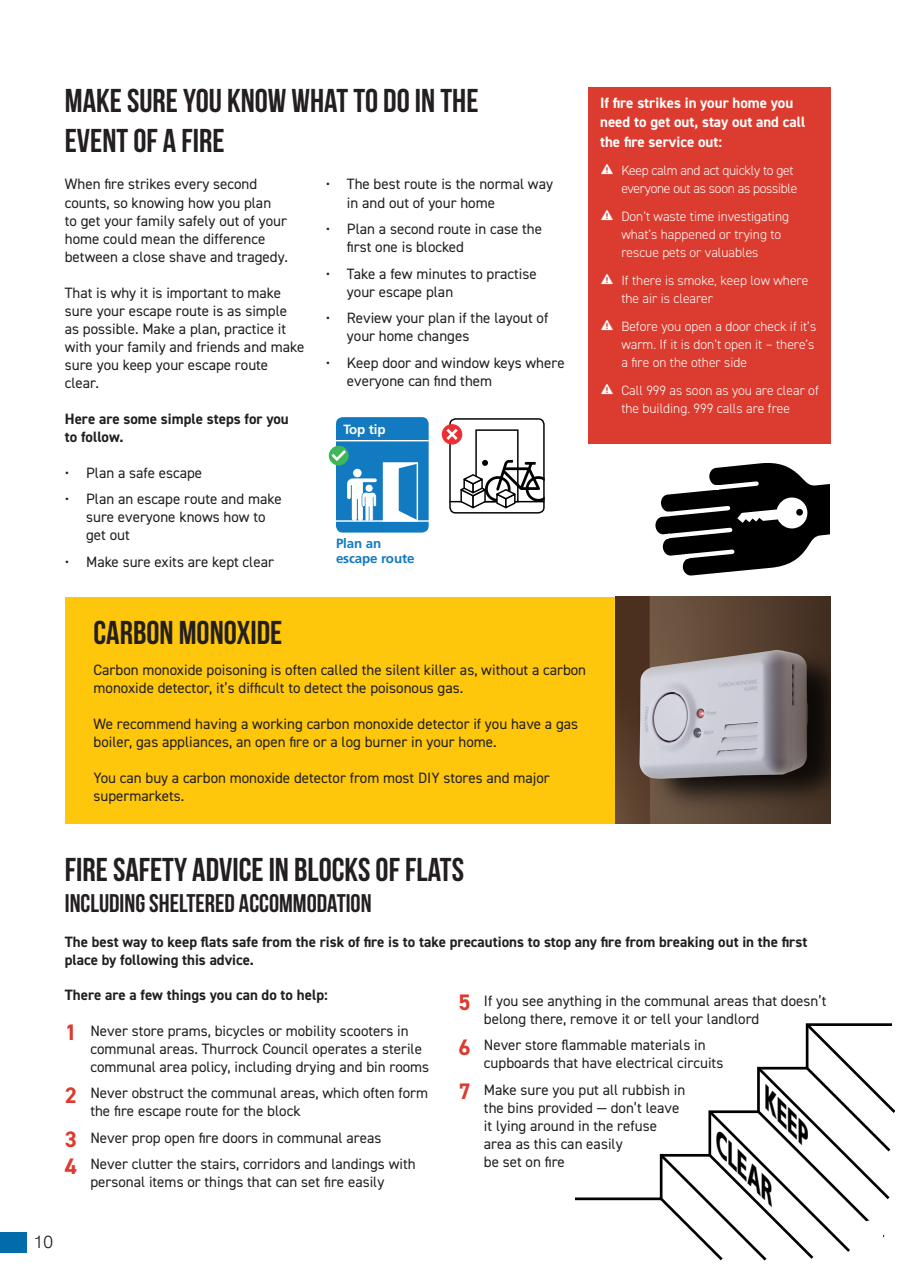
<style>
.page{position:relative;width:902px;height:1272px;background:#fff}
.page>*{position:absolute;margin:0;border:0;box-sizing:border-box;transform-origin:0 0}
.t1{font:700 33px/39.6px "Bebas Neue";color:#231f20}
.t2{font:700 25.5px "Bebas Neue";color:#231f20}
.t3{font:italic 900 24.6px "Frutiger";color:#000}
.t4{font:300 18px "Swiss 721 BT";color:#231f20}
.t5{font:15px/18px "DIN2014";color:#231f20}
.t6{font:700 15px/18px "DIN2014";color:#231f20}
.t7{font:700 15px/19.5px "DIN2014";color:#fff}
.t8{font:300 13.5px/18px "DIN2014";color:#fff}
.t9{font:300 13.5px/18px "DIN2014";letter-spacing:-.02em;color:#fff;text-align:right}
.t10{font:700 13.35px/14.7px "Frutiger";letter-spacing:-.01em;color:#127ac0}
.t11{font:700 13.35px "Frutiger";letter-spacing:-.01em;color:#fff}
.s1{font-family:"Entypo";font-weight:400;font-size:24px}
.s2{font-weight:700;font-size:22.5px;color:#dc3c2f}
</style>
<div class="page">
<div style="left:588px;top:87px;width:242px;height:357px;background:#dc3c2f"></div>
<div style="left:0;top:1232px;width:27px;height:21px;background:#006daa"></div>
<div style="left:336px;top:417px;width:92px;height:115px;background:#127ac0;border-radius:7px"></div>
<hr style="left:336px;top:440px;width:92px;height:1px;background:#fff">
<div style="left:329px;top:446px;width:19px;height:19px;background:#3fb659;border-radius:50%"></div>
<svg style="left:331px;top:450px;width:15px;height:11px"></svg>
<div style="left:383px;top:462px;width:35px;height:59px;background:#fff"></div>
<svg style="left:396px;top:462px;width:23px;height:58px"></svg>
<svg style="left:347px;top:469px;width:30px;height:51px"></svg>
<hr style="left:334px;top:520px;width:100px;height:2px;background:#fff">
<div style="left:449px;top:418px;width:95px;height:95px;border:1px solid #000001;border-radius:6px"></div>
<div style="left:442px;top:424px;width:20px;height:20px;background:#ee2e33;border-radius:50%"></div>
<svg style="left:446px;top:429px;width:11px;height:11px"></svg>
<hr style="left:449px;top:501px;width:95px;height:1px;background:#000001">
<div style="left:475px;top:429px;width:43px;height:73px;border:1px solid #000001"></div>
<svg style="left:458px;top:460px;width:86px;height:50px"></svg>
<svg style="left:655px;top:463px;width:175px;height:113px"></svg>
<div style="left:65px;top:597px;width:765px;height:226px;background:#fec70c"></div>
<img style="left:615px;top:597px;width:215px;height:226px">
<svg style="left:575px;top:1197px;width:82px;height:4px"></svg>
<svg style="left:657px;top:1023px;width:237px;height:238px"></svg>
<div style="left:857px;top:1220px;width:26px;height:26px;background:#fff;border-radius:50%"></div>
<p class="t1" style="left:65px;top:81px;width:415px">MAKE SURE YOU KNOW WHAT TO DO IN THE<br>EVENT OF A FIRE</p>
<p class="t7" style="left:600px;top:93px;width:207px">If fire strikes in your home you need to get out, stay out and call the fire service out:</p>
<p class="t9" style="left:600px;top:161px;width:199px"><span class="s1">c</span> Keep calm and act quickly to get everyone out as soon as possible</p>
<p class="t8" style="left:621px;top:207px;width:169px;text-indent:-21px"><span class="s1">c</span> Don’t waste time investigating what’s happened or trying to rescue pets or valuables</p>
<p class="t8" style="left:621px;top:271px;width:188px;text-indent:-21px"><span class="s1">c</span> If there is smoke, keep low where the air is clearer</p>
<p class="t8" style="left:621px;top:317px;width:196px;text-indent:-21px"><span class="s1">c</span> Before you open a door check if it’s warm. If it is don’t open it – there’s a fire on the other side</p>
<p class="t8" style="left:600px;top:381px;width:220px;text-align:center"><span class="s1">c</span> Call 999 as soon as you are clear of the building. 999 calls are free</p>
<p class="t5" style="left:65px;top:175px;width:224px">When fire strikes every second counts, so knowing how you plan<br>to get your family safely out of your home could mean the difference between a close shave and tragedy.</p>
<p class="t5" style="left:65px;top:283px;width:241px">That is why it is important to make sure your escape route is as simple as possible. Make a plan, practice it with your family and friends and make sure you keep your escape route clear.</p>
<p class="t6" style="left:65px;top:409px;width:225px">Here are some simple steps for you to follow.</p>
<p class="t5" style="left:65px;top:463px;width:139px">• Plan a safe escape</p>
<p class="t5" style="left:86px;top:490px;width:197px;text-indent:-21px">• Plan an escape route and make sure everyone knows how to get out</p>
<p class="t5" style="left:65px;top:552px;width:211px">• Make sure exits are kept clear</p>
<p class="t5" style="left:347px;top:175px;width:207px;text-indent:-21px">• The best route is the normal way in and out of your home</p>
<p class="t5" style="left:347px;top:220px;width:197px;text-indent:-21px">• Plan a second route in case the first one is blocked</p>
<p class="t5" style="left:347px;top:264px;width:191px;text-indent:-21px">• Take a few minutes to practise your escape plan</p>
<p class="t5" style="left:347px;top:309px;width:203px;text-indent:-21px">• Review your plan if the layout of your home changes</p>
<p class="t5" style="left:347px;top:353px;width:219px;text-indent:-21px">• Keep door and window keys where everyone can find them</p>
<p class="t11" style="left:343px;top:421px;width:44px">Top tip</p>
<p class="t10" style="left:336px;top:536px;width:80px">Plan an escape route</p>
<p class="t1" style="left:93px;top:613px;width:190px">CARBON MONOXIDE</p>
<p class="t5" style="left:93px;top:661px;width:494px">Carbon monoxide poisoning is often called the silent killer as, without a carbon monoxide detector, it’s difficult to detect the poisonous gas.</p>
<p class="t5" style="left:93px;top:715px;width:486px">We recommend having a working carbon monoxide detector if you have a gas boiler, gas appliances, an open fire or a log burner in your home.</p>
<p class="t5" style="left:93px;top:769px;width:457px">You can buy a carbon monoxide detector from most DIY stores and major supermarkets.</p>
<p class="t4" style="left:34px;top:1231px;width:21px">10</p>
<p class="t1" style="left:65px;top:849px;width:400px">FIRE SAFETY ADVICE IN BLOCKS OF FLATS</p>
<p class="t2" style="left:65px;top:889px;width:308px">INCLUDING SHELTERED ACCOMMODATION</p>
<p class="t6" style="left:65px;top:933px;width:743px">The best way to keep flats safe from the risk of fire is to take precautions to stop any fire from breaking out in the first place by following this advice.</p>
<p class="t6" style="left:65px;top:985px;width:264px">There are a few things you can do to help:</p>
<p class="t5" style="left:90px;top:1021px;width:340px;text-indent:-26px"><span class="s2">1</span> Never store prams, bicycles or mobility scooters in communal areas. Thurrock Council operates a sterile communal area policy, including drying and bin rooms</p>
<p class="t5" style="left:90px;top:1084px;width:339px;text-indent:-26px"><span class="s2">2</span> Never obstruct the communal areas, which often form the fire escape route for the block</p>
<p class="t5" style="left:65px;top:1128px;width:318px"><span class="s2">3</span> Never prop open fire doors in communal areas</p>
<p class="t5" style="left:65px;top:1155px;width:352px;text-align:center"><span class="s2">4</span> Never clutter the stairs, corridors and landings with personal items or things that can set fire easily</p>
<p class="t5" style="left:484px;top:991px;width:344px;text-indent:-26px"><span class="s2">5</span> If you see anything in the communal areas that doesn’t belong there, remove it or tell your landlord</p>
<p class="t5" style="left:484px;top:1035px;width:241px;text-indent:-26px"><span class="s2">6</span> Never store flammable materials in cupboards that have electrical circuits</p>
<p class="t5" style="left:484px;top:1080px;width:203px;text-indent:-26px"><span class="s2">7</span> Make sure you put all rubbish in the bins provided — don’t leave it lying around in the refuse area as this can easily<br>be set on fire</p>
<p class="t3" style="left:780px;top:1090px;width:64px;rotate:45deg">KEEP</p>
<p class="t3" style="left:732px;top:1134px;width:81px;rotate:45deg">CLEAR</p>
</div>
